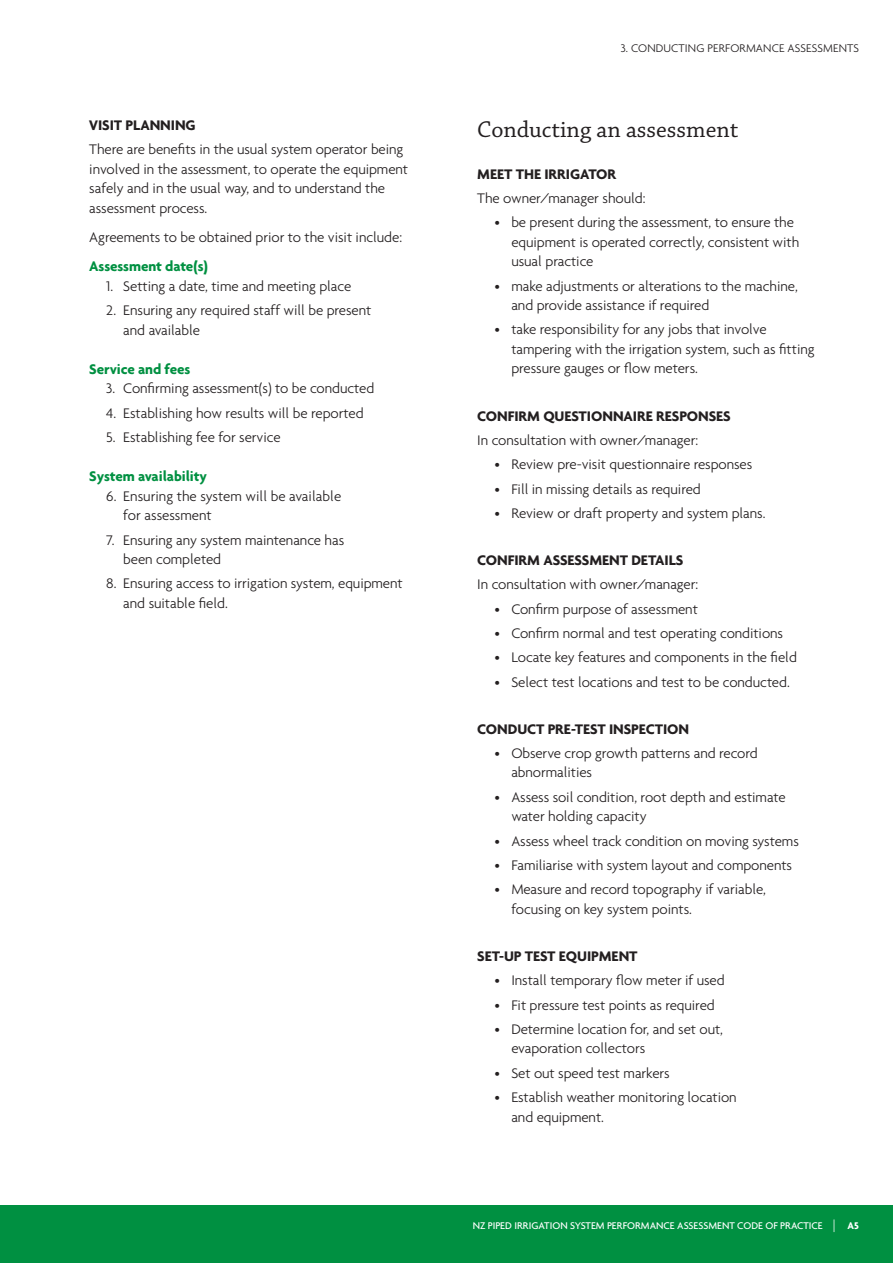
<style>
.page{position:relative;width:893px;height:1263px;background:#fff}
.page>*{position:absolute;margin:0;border:0;box-sizing:border-box;transform-origin:0 0}
._2_-_Heading_2{font:24px "Chaparral Pro";color:#231f20}
.Body_Copy{font:300 15px/19.5px "Agenda";letter-spacing:-.005em;color:#231f20}
.Subheads_in_Copy{font:700 15px "Agenda";letter-spacing:-.005em;color:#231f20}
.Sub_subheaders{font:700 15px "Agenda";letter-spacing:-.005em;color:#009041}
.t1{font:300 12px "Agenda";letter-spacing:.01em;color:#231f20}
.t2{font:500 10.5px "Agenda";color:#fff}
.s1{font-weight:300;font-size:13.35px}
.s2{font-weight:700}
</style>
<div class="page">
<div style="left:0;top:1205px;width:893px;height:58px;background:#009041"></div>
<p class="Subheads_in_Copy" style="left:89px;top:116px;width:108px">VISIT PLANNING</p>
<p class="Body_Copy" style="left:89px;top:140px;width:320px">There are benefits in the usual system operator being involved in the assessment, to operate the equipment safely and in the usual way, and to understand the assessment process.</p>
<p class="Body_Copy" style="left:89px;top:227px;width:314px">Agreements to be obtained prior to the visit include:</p>
<p class="Sub_subheaders" style="left:89px;top:257px;width:120px">Assessment date(s)</p>
<p class="Body_Copy" style="left:106px;top:276px;width:247px">1. Setting a date, time and meeting place</p>
<p class="Body_Copy" style="left:123px;top:301px;width:250px;text-indent:-17px">2. Ensuring any required staff will be present and available</p>
<p class="Sub_subheaders" style="left:89px;top:360px;width:103px">Service and fees</p>
<p class="Body_Copy" style="left:106px;top:379px;width:270px">3. Confirming assessment(s) to be conducted</p>
<p class="Body_Copy" style="left:106px;top:403px;width:259px">4. Establishing how results will be reported</p>
<p class="Body_Copy" style="left:106px;top:427px;width:176px">5. Establishing fee for service</p>
<p class="Sub_subheaders" style="left:89px;top:467px;width:119px">System availability</p>
<p class="Body_Copy" style="left:123px;top:486px;width:219px;text-indent:-17px">6. Ensuring the system will be available for assessment</p>
<p class="Body_Copy" style="left:123px;top:530px;width:222px;text-indent:-17px">7. Ensuring any system maintenance has been completed</p>
<p class="Body_Copy" style="left:123px;top:574px;width:281px;text-indent:-17px">8. Ensuring access to irrigation system, equipment and suitable field.</p>
<p class="t1" style="left:621px;top:41px;width:240px">3. CONDUCTING PERFORMANCE ASSESSMENTS</p>
<p class="_2_-_Heading_2" style="left:477px;top:116px;width:262px">Conducting an assessment</p>
<p class="Subheads_in_Copy" style="left:477px;top:165px;width:140px">MEET THE IRRIGATOR</p>
<p class="Body_Copy" style="left:477px;top:188px;width:170px">The owner/manager should:</p>
<p class="Body_Copy" style="left:511px;top:212px;width:289px;text-indent:-17px">• be present during the assessment, to ensure the equipment is operated correctly, consistent with usual practice</p>
<p class="Body_Copy" style="left:511px;top:276px;width:288px;text-indent:-17px">• make adjustments or alterations to the machine, and provide assistance if required</p>
<p class="Body_Copy" style="left:511px;top:320px;width:305px;text-indent:-17px">• take responsibility for any jobs that involve tampering with the irrigation system, such as fitting pressure gauges or flow meters.</p>
<p class="Subheads_in_Copy" style="left:477px;top:407px;width:255px">CONFIRM QUESTIONNAIRE RESPONSES</p>
<p class="Body_Copy" style="left:477px;top:430px;width:222px">In consultation with owner/manager:</p>
<p class="Body_Copy" style="left:494px;top:454px;width:260px">• Review pre-visit questionnaire responses</p>
<p class="Body_Copy" style="left:494px;top:479px;width:208px">• Fill in missing details as required</p>
<p class="Body_Copy" style="left:494px;top:503px;width:273px">• Review or draft property and system plans.</p>
<p class="Subheads_in_Copy" style="left:477px;top:551px;width:208px">CONFIRM ASSESSMENT DETAILS</p>
<p class="Body_Copy" style="left:477px;top:574px;width:222px">In consultation with owner/manager:</p>
<p class="Body_Copy" style="left:494px;top:599px;width:205px">• Confirm purpose of assessment</p>
<p class="Body_Copy" style="left:494px;top:623px;width:290px">• Confirm normal and test operating conditions</p>
<p class="Body_Copy" style="left:494px;top:647px;width:304px">• Locate key features and components in the field</p>
<p class="Body_Copy" style="left:494px;top:672px;width:297px">• Select test locations and test to be conducted.</p>
<p class="Subheads_in_Copy" style="left:477px;top:720px;width:213px">CONDUCT PRE-TEST INSPECTION</p>
<p class="Body_Copy" style="left:511px;top:743px;width:248px;text-indent:-17px">• Observe crop growth patterns and record abnormalities</p>
<p class="Body_Copy" style="left:511px;top:787px;width:276px;text-indent:-17px">• Assess soil condition, root depth and estimate water holding capacity</p>
<p class="Body_Copy" style="left:494px;top:831px;width:306px">• Assess wheel track condition on moving systems</p>
<p class="Body_Copy" style="left:494px;top:855px;width:299px">• Familiarise with system layout and components</p>
<p class="Body_Copy" style="left:511px;top:880px;width:256px;text-indent:-17px">• Measure and record topography if variable, focusing on key system points.</p>
<p class="Subheads_in_Copy" style="left:477px;top:947px;width:162px">SET-UP TEST EQUIPMENT</p>
<p class="Body_Copy" style="left:494px;top:970px;width:232px">• Install temporary flow meter if used</p>
<p class="Body_Copy" style="left:494px;top:995px;width:222px">• Fit pressure test points as required</p>
<p class="Body_Copy" style="left:511px;top:1019px;width:213px;text-indent:-17px">• Determine location for, and set out, evaporation collectors</p>
<p class="Body_Copy" style="left:494px;top:1063px;width:177px">• Set out speed test markers</p>
<p class="Body_Copy" style="left:511px;top:1087px;width:227px;text-indent:-17px">• Establish weather monitoring location and equipment.</p>
<p class="t2" style="left:473px;top:1219px;width:388px">NZ PIPED IRRIGATION SYSTEM PERFORMANCE ASSESSMENT CODE OF PRACTICE <span class="s1">|</span> <span class="s2">A5</span></p>
</div>
